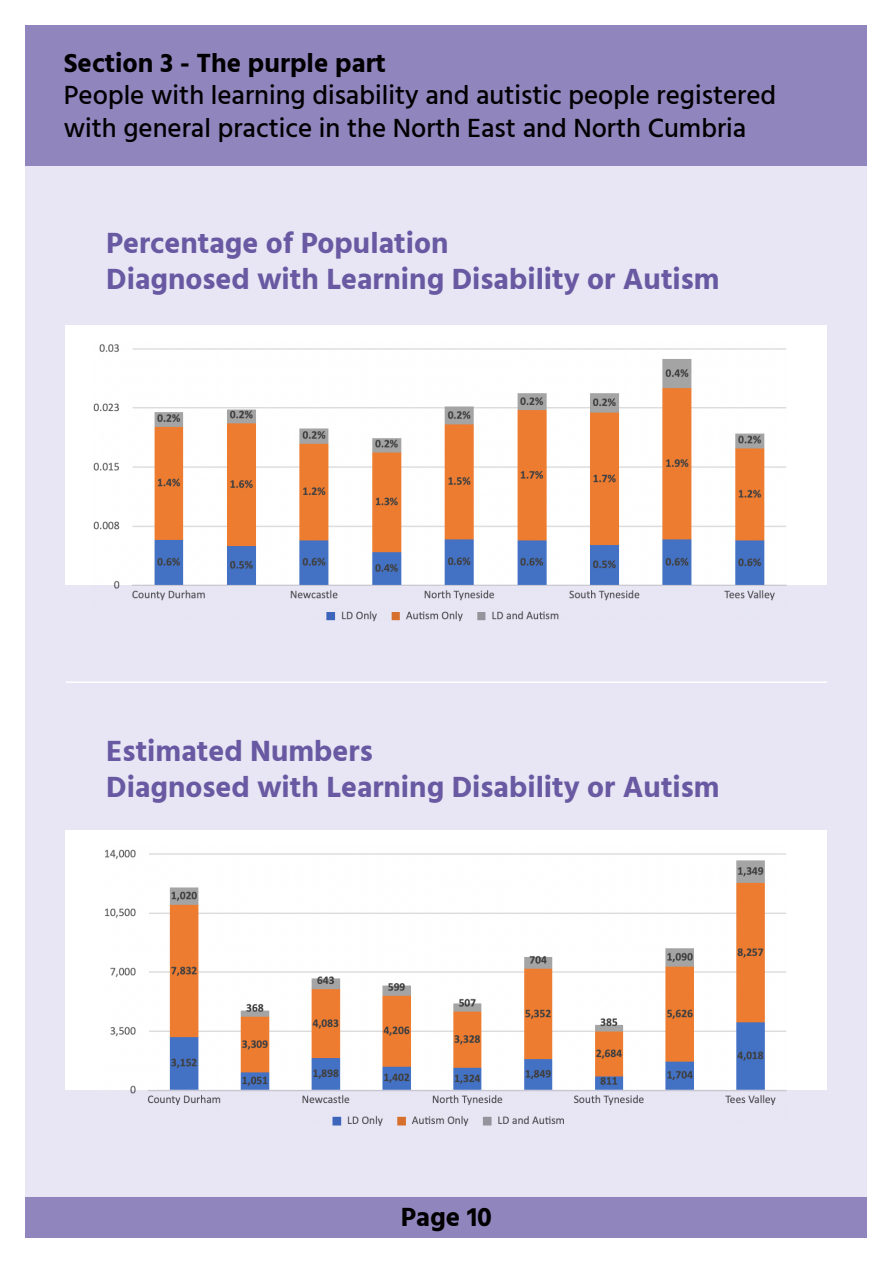
<style>
.page{position:relative;width:893px;height:1263px;background:#fff}
.page>*{position:absolute;margin:0;border:0;box-sizing:border-box;transform-origin:0 0}
.t1{font:700 30px "Hind";color:#6859a2}
.t2{font:500 27px/32.4px "Hind";color:#000}
.t3{font:700 27px "Hind";color:#000}
</style>
<div class="page">
<div style="left:26px;top:26px;width:841px;height:1211px;background:#e8e6f4"></div>
<div style="left:26px;top:26px;width:841px;height:140px;background:#9185be"></div>
<div style="left:26px;top:1197px;width:841px;height:40px;background:#9185be"></div>
<div style="left:66px;top:325px;width:761px;height:259px;background:#fff"></div>
<img style="left:75px;top:344px;width:747px;height:278px">
<hr style="left:66px;top:681px;width:761px;height:2px;background:#fff">
<div style="left:66px;top:830px;width:761px;height:259px;background:#fff"></div>
<img style="left:75px;top:849px;width:747px;height:277px">
<p class="t3" style="left:64px;top:47px;width:324px">Section 3 - The purple part</p>
<p class="t2" style="left:64px;top:81px;width:714px">People with learning disability and autistic people registered with general practice in the North East and North Cumbria</p>
<p class="t1" style="left:106px;top:225px;width:344px">Percentage of Population</p>
<p class="t1" style="left:106px;top:261px;width:615px">Diagnosed with Learning Disability or Autism</p>
<p class="t1" style="left:106px;top:733px;width:268px">Estimated Numbers</p>
<p class="t1" style="left:106px;top:769px;width:615px">Diagnosed with Learning Disability or Autism</p>
<p class="t3" style="left:401px;top:1200px;width:93px">Page 10</p>
</div>
